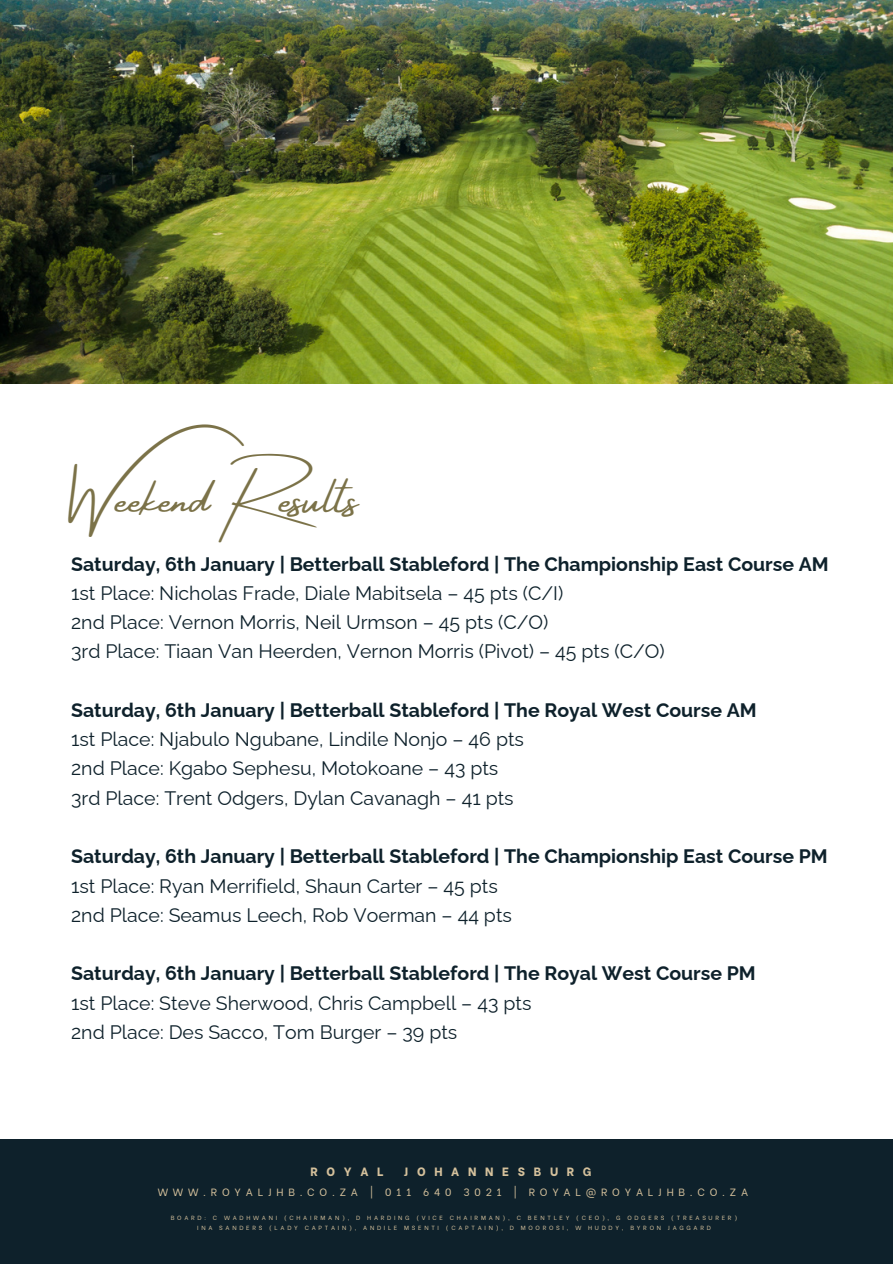
<style>
.page{position:relative;width:893px;height:1264px;background:#fff}
.page>*{position:absolute;margin:0;border:0;box-sizing:border-box;transform-origin:0 0}
.t1{font:48px "Amsterdam Four";color:#7b7248}
.t2{font:19.5px/29.2px "Raleway";color:#0e212b}
.t3{font:800 12px "Be Vietnam";letter-spacing:.725em;color:#d5c19c}
.t4{font:10.5px "Be Vietnam";letter-spacing:.455em;color:#d5c19c}
.t5{font:6px "Be Vietnam";letter-spacing:.455em;color:#d5c19c}
.s1{font-weight:700}
</style>
<div class="page">
<div style="left:0;top:1139px;width:892px;height:124px;background:#0e212b"></div>
<img style="left:0;top:0;width:892px;height:384px">
<h2 class="t1" style="left:71px;top:472px;width:289px">Weekend Results</h2>
<h2 class="t2" style="left:71px;top:549px;width:759px"><span class="s1">Saturday, 6th January | Betterball Stableford | The Championship East Course AM </span>1st Place: Nicholas Frade, Diale Mabitsela – 45 pts (C/I)<br>2nd Place: Vernon Morris, Neil Urmson – 45 pts (C/O)<br>3rd Place: Tiaan Van Heerden, Vernon Morris (Pivot) – 45 pts (C/O)</h2>
<p class="t2" style="left:71px;top:695px;width:687px"><span class="s1">Saturday, 6th January | Betterball Stableford | The Royal West Course AM </span>1st Place: Njabulo Ngubane, Lindile Nonjo – 46 pts<br>2nd Place: Kgabo Sephesu, Motokoane – 43 pts<br>3rd Place: Trent Odgers, Dylan Cavanagh – 41 pts</p>
<h3 class="t2" style="left:71px;top:841px;width:758px"><span class="s1">Saturday, 6th January | Betterball Stableford | The Championship East Course PM<br></span>1st Place: Ryan Merrifield, Shaun Carter – 45 pts<br>2nd Place: Seamus Leech, Rob Voerman – 44 pts</h3>
<p class="t2" style="left:71px;top:958px;width:686px"><span class="s1">Saturday, 6th January | Betterball Stableford | The Royal West Course PM<br></span>1st Place: Steve Sherwood, Chris Campbell – 43 pts<br>2nd Place: Des Sacco, Tom Burger – 39 pts</p>
<h1 class="t3" style="left:310px;top:1161px;width:75px">ROYAL</h1>
<h1 class="t3" style="left:404px;top:1161px;width:189px">JOHANNESBURG</h1>
<h1 class="t4" style="left:158px;top:1183px;width:592px">WWW.ROYALJHB.CO.ZA | 011 640 3021 | ROYAL@ROYALJHB.CO.ZA</h1>
<h2 class="t5" style="left:171px;top:1212px;width:568px">BOARD: C WADHWANI (CHAIRMAN), D HARDING (VICE CHAIRMAN), C BENTLEY (CEO), G ODGERS (TREASURER)</h2>
<h2 class="t5" style="left:197px;top:1222px;width:515px">INA SANDERS (LADY CAPTAIN), ANDILE MSENTI (CAPTAIN), D MOOROSI, W HUDDY, BYRON JAGGARD</h2>
</div>
